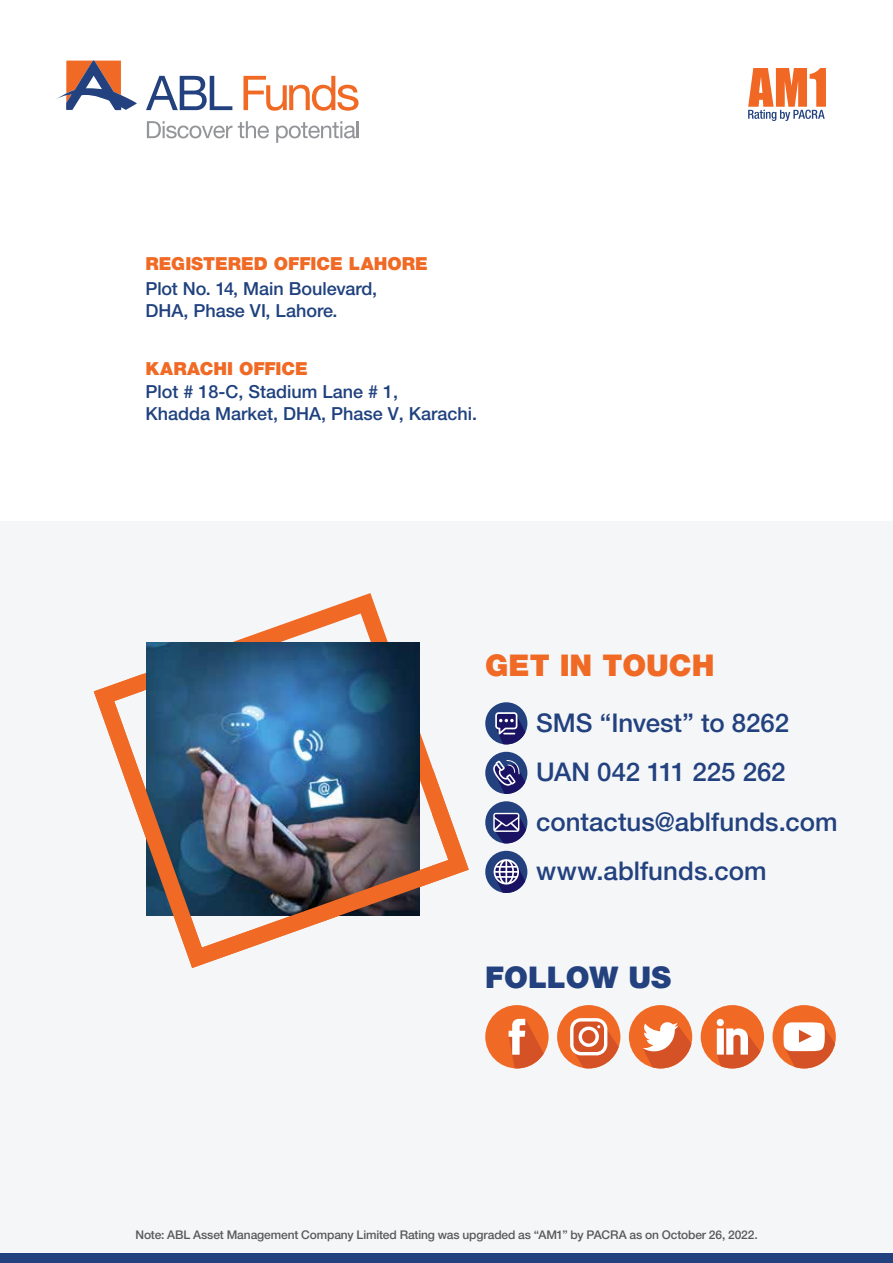
<style>
.page{position:relative;width:893px;height:1263px;background:#fff}
.page>*{position:absolute;margin:0;border:0;box-sizing:border-box;transform-origin:0 0}
.t1{font:900 30px "Helvetica Neue LT Pro";color:#f06a25}
.t2{font:900 30px "Helvetica Neue LT Pro";color:#22417e}
.t3{font:500 25.8px "Helvetica Neue LT Pro";color:#22417e}
.t4{font:500 18px/21.6px "Helvetica Neue LT Pro";color:#1f417e}
.t5{font:900 18px "Helvetica Neue LT Pro";color:#f06a25}
.t6{font:500 12px "Helvetica Neue LT Pro";letter-spacing:-.01em;color:#58595b}
</style>
<div class="page">
<div style="left:0;top:521px;width:893px;height:742px;background:#f4f6f8"></div>
<div style="left:0;top:1253px;width:893px;height:10px;background:#22417e"></div>
<svg style="left:56px;top:61px;width:81px;height:49px"></svg>
<svg style="left:146px;top:76px;width:86px;height:34px"></svg>
<svg style="left:243px;top:76px;width:115px;height:35px"></svg>
<svg style="left:147px;top:121px;width:122px;height:17px"></svg>
<svg style="left:276px;top:121px;width:83px;height:22px"></svg>
<div style="left:485px;top:702px;width:42px;height:42px;background:#22417e;border-radius:50%"></div>
<div style="left:485px;top:752px;width:42px;height:42px;background:#22417e;border-radius:50%"></div>
<div style="left:485px;top:801px;width:42px;height:42px;background:#22417e;border-radius:50%"></div>
<div style="left:485px;top:851px;width:42px;height:42px;background:#22417e;border-radius:50%"></div>
<div style="left:485px;top:1005px;width:64px;height:63px;background:#f06a25;border-radius:50%"></div>
<svg style="left:509px;top:1019px;width:35px;height:49px"></svg>
<div style="left:557px;top:1005px;width:63px;height:63px;background:#f06a25;border-radius:50%"></div>
<svg style="left:570px;top:1018px;width:49px;height:50px"></svg>
<div style="left:629px;top:1005px;width:63px;height:63px;background:#f06a25;border-radius:50%"></div>
<svg style="left:643px;top:1021px;width:48px;height:47px"></svg>
<div style="left:772px;top:1005px;width:64px;height:63px;background:#f06a25;border-radius:50%"></div>
<svg style="left:783px;top:1021px;width:52px;height:47px"></svg>
<div style="left:701px;top:1005px;width:63px;height:63px;background:#f06a25;border-radius:50%"></div>
<svg style="left:716px;top:1019px;width:44px;height:49px"></svg>
<svg style="left:493px;top:760px;width:32px;height:34px"></svg>
<svg style="left:493px;top:813px;width:33px;height:30px"></svg>
<svg style="left:494px;top:859px;width:31px;height:34px"></svg>
<svg style="left:495px;top:712px;width:30px;height:32px"></svg>
<svg style="left:748px;top:68px;width:78px;height:53px"></svg>
<svg style="left:146px;top:593px;width:274px;height:50px"></svg>
<img style="left:94px;top:643px;width:375px;height:325px">
<p class="t5" style="left:145px;top:253px;width:284px">REGISTERED OFFICE LAHORE</p>
<p class="t4" style="left:145px;top:278px;width:233px">Plot No. 14, Main Boulevard,<br>DHA, Phase VI, Lahore.</p>
<p class="t5" style="left:145px;top:357px;width:164px">KARACHI OFFICE</p>
<p class="t4" style="left:145px;top:380px;width:333px">Plot # 18-C, Stadium Lane # 1,<br>Khadda Market, DHA, Phase V, Karachi.</p>
<h1 class="t1" style="left:485px;top:647px;width:231px">GET IN TOUCH</h1>
<h2 class="t3" style="left:536px;top:707px;width:254px">SMS “Invest” to 8262</h2>
<h2 class="t3" style="left:536px;top:756px;width:251px">UAN 042 111 225 262</h2>
<h2 class="t3" style="left:536px;top:806px;width:303px">contactus@ablfunds.com</h2>
<h2 class="t3" style="left:536px;top:855px;width:232px">www.ablfunds.com</h2>
<h1 class="t2" style="left:485px;top:959px;width:187px">FOLLOW US</h1>
<p class="t6" style="left:135px;top:1228px;width:624px">Note: ABL Asset Management Company Limited Rating was upgraded as “AM1” by PACRA as on October 26, 2022.</p>
</div>
